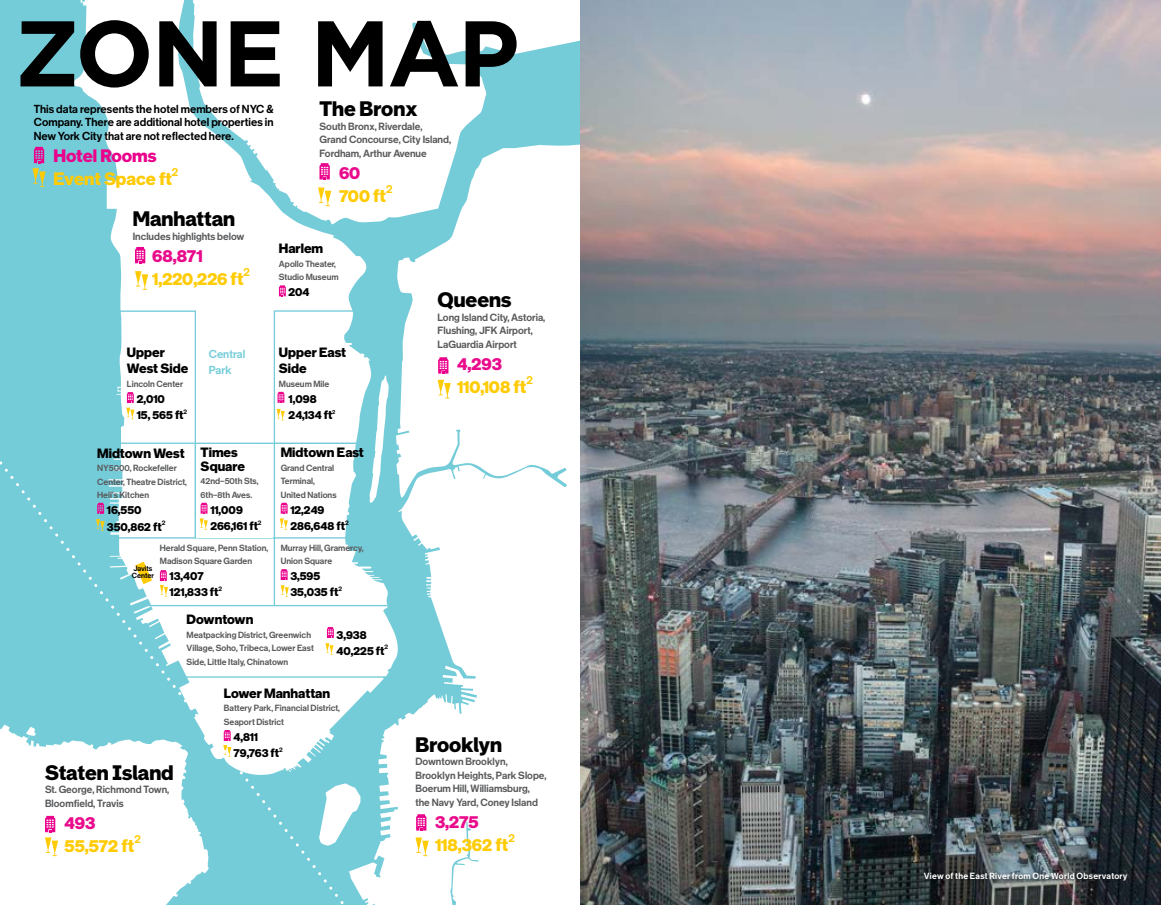
<style>
.page{position:relative;width:1161px;height:905px;background:#fff}
.page>*{position:absolute;margin:0;border:0;box-sizing:border-box;transform-origin:0 0}
.t1{font:700 93px "Gotham";letter-spacing:-.03em;color:#000}
.t2{font:21px "NYC Sans Bold Alt";color:#000}
.t3{font:700 18px "NYC Sans";color:#ffcb05}
.t4{font:700 18px "NYC Sans";color:#e90b8b}
.t5{font:700 18px "NYC Sans";color:#eb008c}
.t6{font:700 13.5px/16px "NYC Sans";color:#000}
.t7{font:700 12px/16.2px "NYC Sans";color:#000}
.t8{font:500 12px "NYC Sans";color:#ffcb05}
.t9{font:500 11.7px/13.5px "NYC Sans";color:#000;text-align:justify}
.t10{font:500 11.7px/16px "NYC Sans";color:#76ced9}
.t11{font:500 10.5px/13.5px "NYC Sans";color:#58595b}
.t12{font:500 9px/13.5px "NYC Sans";color:#58595b}
.t13{font:500 9px "NYC Sans";letter-spacing:.03em;color:#fff}
.t14{font:500 7.5px/7.5px "NYC Sans";color:#000}
</style>
<div class="page">
<div style="left:0;top:0;width:580px;height:904px;background:#75ccd9"></div>
<svg style="left:375px;top:0;width:206px;height:143px;fill:#fff"></svg>
<svg style="left:370px;top:143px;width:211px;height:761px;background:#f3fafb"></svg>
<svg style="left:73px;top:0;width:297px;height:312px;fill:#fff"></svg>
<svg style="left:135px;top:247px;width:10px;height:16px"></svg>
<svg style="left:135px;top:271px;width:13px;height:19px"></svg>
<svg style="left:279px;top:285px;width:7px;height:11px"></svg>
<svg style="left:438px;top:357px;width:10px;height:16px"></svg>
<svg style="left:438px;top:380px;width:13px;height:18px"></svg>
<svg style="left:320px;top:163px;width:10px;height:16px"></svg>
<svg style="left:318px;top:187px;width:13px;height:19px"></svg>
<svg style="left:32px;top:147px;width:14px;height:40px"></svg>
<svg style="left:400px;top:458px;width:86px;height:446px"></svg>
<svg style="left:0;top:312px;width:400px;height:592px"></svg>
<img style="left:581px;top:0;width:580px;height:904px">
<div style="left:921px;top:870px;width:211px;height:15px;background:#000;opacity:.2"></div>
<h1 class="t1" style="left:15px;top:-8px;width:506px">ZONE MAP</h1>
<p class="t9" style="left:34px;top:102px;width:241px">This data represents the hotel members of NYC &amp; Company. There are additional hotel properties in New York City that are not reflected here.</p>
<h3 class="t5" style="left:53px;top:146px;width:105px">Hotel Rooms</h3>
<h3 class="t3" style="left:53px;top:168px;width:120px">Event Space ft</h3>
<h3 class="t8" style="left:172px;top:165px;width:8px">2</h3>
<h2 class="t2" style="left:320px;top:97px;width:100px">The Bronx</h2>
<p class="t11" style="left:320px;top:119px;width:133px">South Bronx, Riverdale,<br>Grand Concourse, City Island,<br>Fordham, Arthur Avenue</p>
<h3 class="t4" style="left:339px;top:163px;width:23px">60</h3>
<h3 class="t3" style="left:339px;top:185px;width:49px">700 ft</h3>
<h3 class="t8" style="left:386px;top:182px;width:8px">2</h3>
<h2 class="t2" style="left:133px;top:207px;width:104px">Manhattan</h2>
<p class="t11" style="left:133px;top:229px;width:113px">Includes highlights below</p>
<h3 class="t4" style="left:152px;top:246px;width:52px">68,871</h3>
<h3 class="t3" style="left:152px;top:268px;width:93px">1,220,226 ft</h3>
<h3 class="t8" style="left:244px;top:265px;width:8px">2</h3>
<h3 class="t6" style="left:279px;top:241px;width:46px">Harlem</h3>
<p class="t12" style="left:279px;top:257px;width:61px">Apollo Theater,<br>Studio Museum</p>
<h3 class="t7" style="left:289px;top:284px;width:22px">204</h3>
<h3 class="t6" style="left:127px;top:344px;width:63px">Upper<br>West Side</h3>
<p class="t12" style="left:127px;top:377px;width:58px">Lincoln Center</p>
<h3 class="t7" style="left:137px;top:391px;width:52px">2,010<br>15, 565 ft<sup>2</sup></h3>
<h3 class="t6" style="left:97px;top:445px;width:89px">Midtown West</h3>
<p class="t12" style="left:97px;top:461px;width:91px">NY5000, Rockefeller<br>Center, Theatre District,<br>Hell's Kitchen</p>
<h3 class="t7" style="left:107px;top:502px;width:60px">16,550<br>350,862 ft<sup>2</sup></h3>
<p class="t10" style="left:209px;top:346px;width:38px">Central<br>Park</p>
<h3 class="t6" style="left:201px;top:446px;width:46px;line-height:13.5px">Times<br>Square</h3>
<p class="t12" style="left:201px;top:474px;width:59px">42nd–50th Sts,<br>6th–8th Aves.</p>
<h3 class="t7" style="left:210px;top:501px;width:53px">11,009<br>266,161 ft<sup>2</sup></h3>
<p class="t12" style="left:160px;top:541px;width:110px">Herald Square, Penn Station,<br>Madison Square Garden</p>
<h3 class="t7" style="left:170px;top:568px;width:54px">13,407<br>121,833 ft<sup>2</sup></h3>
<p class="t14" style="left:132px;top:564px;width:24px">Javits<br>Center</p>
<h3 class="t6" style="left:279px;top:344px;width:69px">Upper East<br>Side</h3>
<p class="t12" style="left:279px;top:377px;width:52px">Museum Mile</p>
<h3 class="t7" style="left:289px;top:391px;width:48px">1,098<br>24,134 ft<sup>2</sup></h3>
<h3 class="t6" style="left:281px;top:444px;width:85px">Midtown East</h3>
<p class="t12" style="left:281px;top:461px;width:57px">Grand Central<br>Terminal,<br>United Nations</p>
<h3 class="t7" style="left:290px;top:501px;width:60px">12,249<br>286,648 ft<sup>2</sup></h3>
<p class="t12" style="left:281px;top:541px;width:84px">Murray Hill, Gramercy,<br>Union Square</p>
<h3 class="t7" style="left:290px;top:568px;width:53px">3,595<br>35,035 ft<sup>2</sup></h3>
<h3 class="t6" style="left:187px;top:612px;width:68px">Downtown</h3>
<p class="t12" style="left:187px;top:628px;width:129px">Meatpacking District, Greenwich<br>Village, Soho, Tribeca, Lower East<br>Side, Little Italy, Chinatown</p>
<h3 class="t7" style="left:337px;top:626px;width:53px">3,938<br>40,225 ft<sup>2</sup></h3>
<h2 class="t2" style="left:45px;top:760px;width:130px">Staten Island</h2>
<p class="t11" style="left:45px;top:782px;width:126px">St. George, Richmond Town,<br>Bloomfield, Travis</p>
<h3 class="t4" style="left:65px;top:812px;width:32px">493</h3>
<h3 class="t3" style="left:65px;top:835px;width:71px">55,572 ft</h3>
<h3 class="t8" style="left:134px;top:831px;width:8px">2</h3>
<h3 class="t6" style="left:224px;top:685px;width:108px">Lower Manhattan</h3>
<p class="t12" style="left:224px;top:701px;width:118px">Battery Park, Financial District,<br>Seaport District</p>
<h3 class="t7" style="left:233px;top:728px;width:51px">4,811<br>79,763 ft<sup>2</sup></h3>
<h2 class="t2" style="left:438px;top:288px;width:75px">Queens</h2>
<p class="t11" style="left:438px;top:310px;width:109px">Long Island City, Astoria,<br>Flushing, JFK Airport,<br>LaGuardia Airport</p>
<h3 class="t4" style="left:457px;top:354px;width:46px">4,293</h3>
<h3 class="t3" style="left:457px;top:376px;width:71px">110,108 ft</h3>
<h3 class="t8" style="left:526px;top:373px;width:8px">2</h3>
<h2 class="t2" style="left:416px;top:733px;width:88px">Brooklyn</h2>
<p class="t11" style="left:416px;top:755px;width:133px">Downtown Brooklyn,<br>Brooklyn Heights, Park Slope,<br>Boerum Hill, Williamsburg, the Navy Yard, Coney Island</p>
<h3 class="t4" style="left:435px;top:812px;width:45px">3,275</h3>
<h3 class="t3" style="left:435px;top:834px;width:75px">118,362 ft</h3>
<h3 class="t8" style="left:508px;top:831px;width:8px">2</h3>
<p class="t13" style="left:924px;top:871px;width:205px">View of the East River from One World Observatory</p>
</div>
